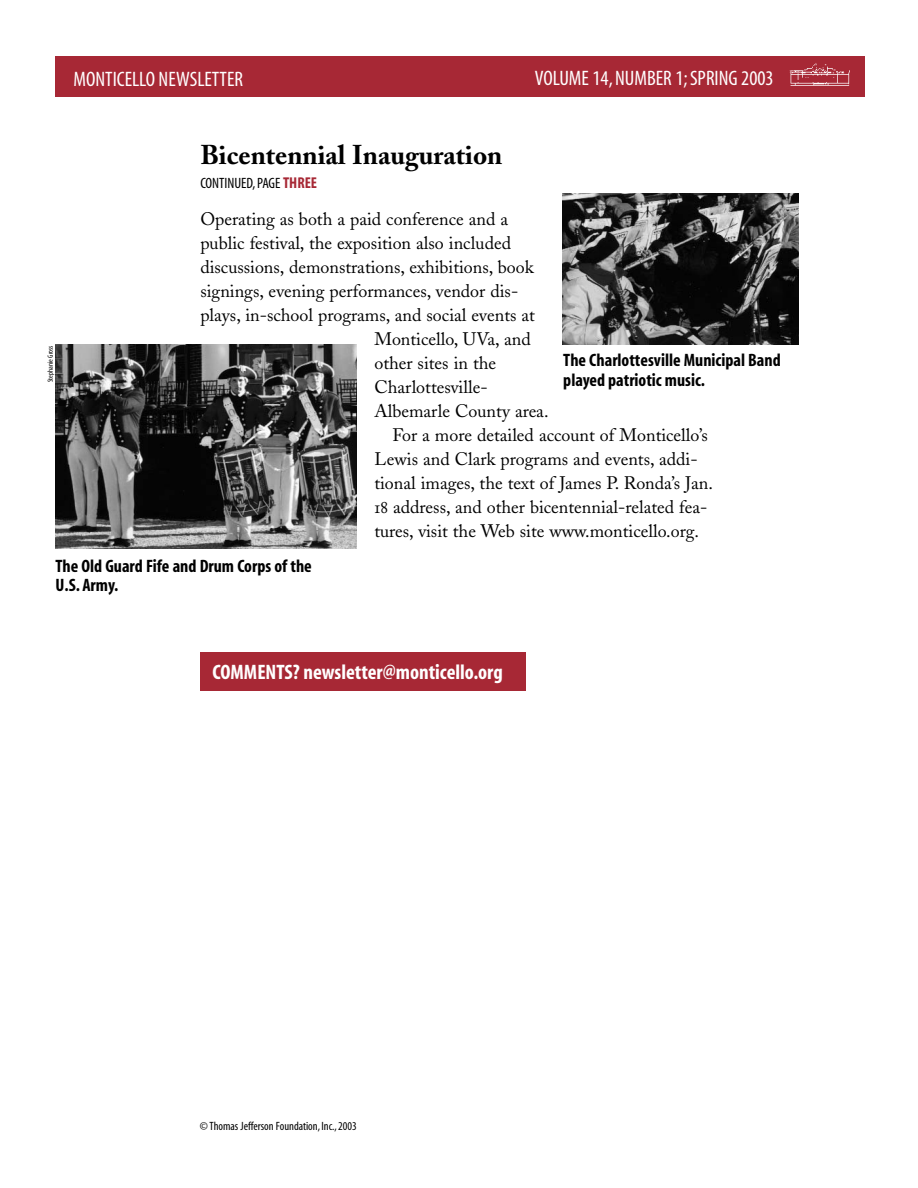
<style>
.page{position:relative;width:918px;height:1188px;background:#fff}
.page>*{position:absolute;margin:0;border:0;box-sizing:border-box;transform-origin:0 0}
.t1{font:700 27px "Adobe Caslon";color:#000}
.t2{font:21px "Myriad MM 400 300";color:#fff}
.t3{font:21px "Myriad MM 700 300";color:#fff}
.t4{font:18px "Adobe Caslon";color:#000}
.t5{font:18px/19.5px "Myriad MM 700 300";color:#000}
.t6{font:15px "Myriad MM 400 300";color:#000}
.t7{font:12px "Myriad MM 400 300";color:#000}
.t8{font:7.5px "Myriad MM 400 300";color:#000}
.s1{font-family:"Myriad MM 700 300";font-size:15.75px;color:#a72835}
</style>
<div class="page">
<div style="left:56px;top:56px;width:809px;height:41px;background:#a72835"></div>
<img style="left:789px;top:63px;width:61px;height:23px">
<div style="left:200px;top:652px;width:326px;height:39px;background:#a72835"></div>
<img style="left:562px;top:194px;width:236px;height:151px">
<img style="left:56px;top:344px;width:300px;height:205px">
<p class="t2" style="left:74px;top:71px;width:171px">MONTICELLO NEWSLETTER</p>
<p class="t2" style="left:535px;top:71px;width:240px">VOLUME 14, NUMBER 1; SPRING 2003</p>
<p class="t8" style="left:47px;top:382px;width:38px;rotate:-90deg">Stephanie Gross</p>
<h1 class="t1" style="left:200px;top:144px;width:304px">Bicentennial Inauguration</h1>
<p class="t6" style="left:200px;top:177px;width:118px">CONTINUED, PAGE <span class="s1">THREE</span></p>
<p class="t4" style="left:200px;top:211px;width:309px">Operating as both a paid conference and a</p>
<p class="t4" style="left:200px;top:235px;width:312px">public festival, the exposition also included</p>
<p class="t4" style="left:200px;top:259px;width:335px">discussions, demonstrations, exhibitions, book</p>
<p class="t4" style="left:200px;top:283px;width:319px">signings, evening performances, vendor dis-</p>
<p class="t4" style="left:200px;top:307px;width:336px">plays, in-school programs, and social events at</p>
<p class="t4" style="left:374px;top:331px;width:158px">Monticello, UVa, and</p>
<p class="t4" style="left:374px;top:355px;width:123px">other sites in the</p>
<p class="t4" style="left:374px;top:379px;width:115px">Charlottesville-</p>
<p class="t4" style="left:374px;top:403px;width:176px">Albemarle County area.</p>
<p class="t4" style="left:392px;top:427px;width:317px">For a more detailed account of Monticello’s</p>
<p class="t4" style="left:374px;top:451px;width:325px">Lewis and Clark programs and events, addi-</p>
<p class="t4" style="left:374px;top:475px;width:340px">tional images, the text of James P. Ronda’s Jan.</p>
<p class="t4" style="left:393px;top:499px;width:316px">address, and other bicentennial-related fea-</p>
<p class="t4" style="left:374px;top:523px;width:326px">tures, visit the Web site www.monticello.org.</p>
<p class="t5" style="left:563px;top:352px;width:219px">The Charlottesville Municipal Band played patriotic music.</p>
<p class="t5" style="left:56px;top:557px;width:258px">The Old Guard Fife and Drum Corps of the<br>U.S. Army.</p>
<p class="t3" style="left:213px;top:665px;width:292px">COMMENTS? newsletter@monticello.org</p>
<p class="t7" style="left:200px;top:1122px;width:158px">© Thomas Jefferson Foundation, Inc., 2003</p>
</div>
